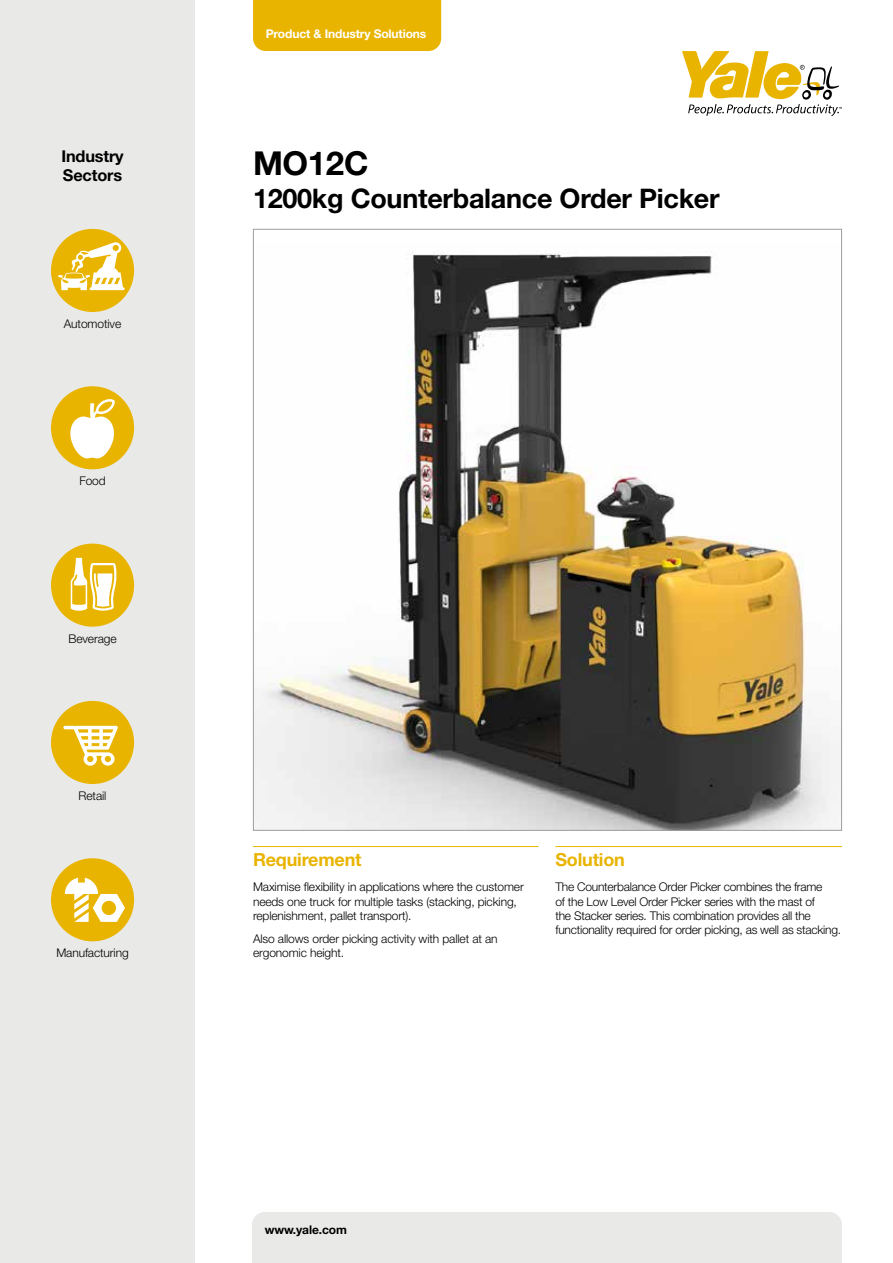
<style>
.page{position:relative;width:893px;height:1263px;background:#fff}
.page>*{position:absolute;margin:0;border:0;box-sizing:border-box;transform-origin:0 0}
.t1{font:700 33px "Helvetica Neue";letter-spacing:-.01em;color:#000}
.t2{font:700 27px "Helvetica Neue";letter-spacing:-.01em;color:#000}
.t3{font:700 18px "Helvetica Neue";letter-spacing:-.01em;color:#e9b400}
.t4{font:700 16.35px/19.5px "Helvetica Neue";letter-spacing:-.01em;color:#000}
.t5{font:300 12px/14.4px "Helvetica Neue";letter-spacing:-.01em;color:#000}
.t6{font:700 12px "Helvetica Neue";letter-spacing:-.01em;color:#fff}
.t7{font:700 12px "Helvetica Neue";letter-spacing:-.01em;color:#000}
</style>
<div class="page">
<div style="left:0;top:0;width:195px;height:1263px;background:#e9eae8"></div>
<svg style="left:682px;top:51px;width:160px;height:65px"></svg>
<div style="left:252px;top:1212px;width:590px;height:51px;background:#e9eae8"></div>
<div style="left:253px;top:0;width:188px;height:51px;background:#e9b400"></div>
<hr style="left:253px;top:846px;width:285px;height:1px;background:#e9b400">
<hr style="left:555px;top:846px;width:287px;height:1px;background:#e9b400">
<img style="left:255px;top:251px;width:585px;height:578px">
<div style="left:51px;top:386px;width:83px;height:83px;background:#e9b400;border-radius:50%"></div>
<svg style="left:70px;top:399px;width:45px;height:60px"></svg>
<div style="left:51px;top:701px;width:83px;height:83px;background:#e9b400;border-radius:50%"></div>
<svg style="left:63px;top:726px;width:55px;height:40px"></svg>
<div style="left:51px;top:544px;width:83px;height:83px;background:#e9b400;border-radius:50%"></div>
<svg style="left:71px;top:558px;width:46px;height:53px"></svg>
<div style="left:51px;top:858px;width:83px;height:83px;background:#e9b400;border-radius:50%"></div>
<svg style="left:65px;top:878px;width:60px;height:44px"></svg>
<div style="left:51px;top:229px;width:83px;height:83px;background:#e9b400;border-radius:50%"></div>
<svg style="left:58px;top:242px;width:67px;height:48px"></svg>
<p class="t6" style="left:266px;top:27px;width:162px">Product &amp; Industry Solutions</p>
<h3 class="t4" style="left:61px;top:146px;width:64px">Industry<br>Sectors</h3>
<h1 class="t1" style="left:253px;top:142px;width:117px">MO12C</h1>
<h2 class="t2" style="left:253px;top:181px;width:468px">1200kg Counterbalance Order Picker</h2>
<p class="t5" style="left:64px;top:316px;width:59px">Automotive</p>
<p class="t5" style="left:79px;top:473px;width:28px">Food</p>
<p class="t5" style="left:68px;top:631px;width:50px">Beverage</p>
<p class="t5" style="left:79px;top:788px;width:29px">Retail</p>
<p class="t5" style="left:56px;top:945px;width:74px">Manufacturing</p>
<h3 class="t3" style="left:253px;top:848px;width:110px">Requirement</h3>
<p class="t5" style="left:253px;top:879px;width:272px">Maximise flexibility in applications where the customer needs one truck for multiple tasks (stacking, picking, replenishment, pallet transport).</p>
<p class="t5" style="left:253px;top:931px;width:246px">Also allows order picking activity with pallet at an ergonomic height.</p>
<h3 class="t3" style="left:555px;top:848px;width:71px">Solution</h3>
<p class="t5" style="left:555px;top:879px;width:287px">The Counterbalance Order Picker combines the frame<br>of the Low Level Order Picker series with the mast of<br>the Stacker series. This combination provides all the functionality required for order picking, as well as stacking.</p>
<p class="t7" style="left:265px;top:1222px;width:84px">www.yale.com</p>
</div>
